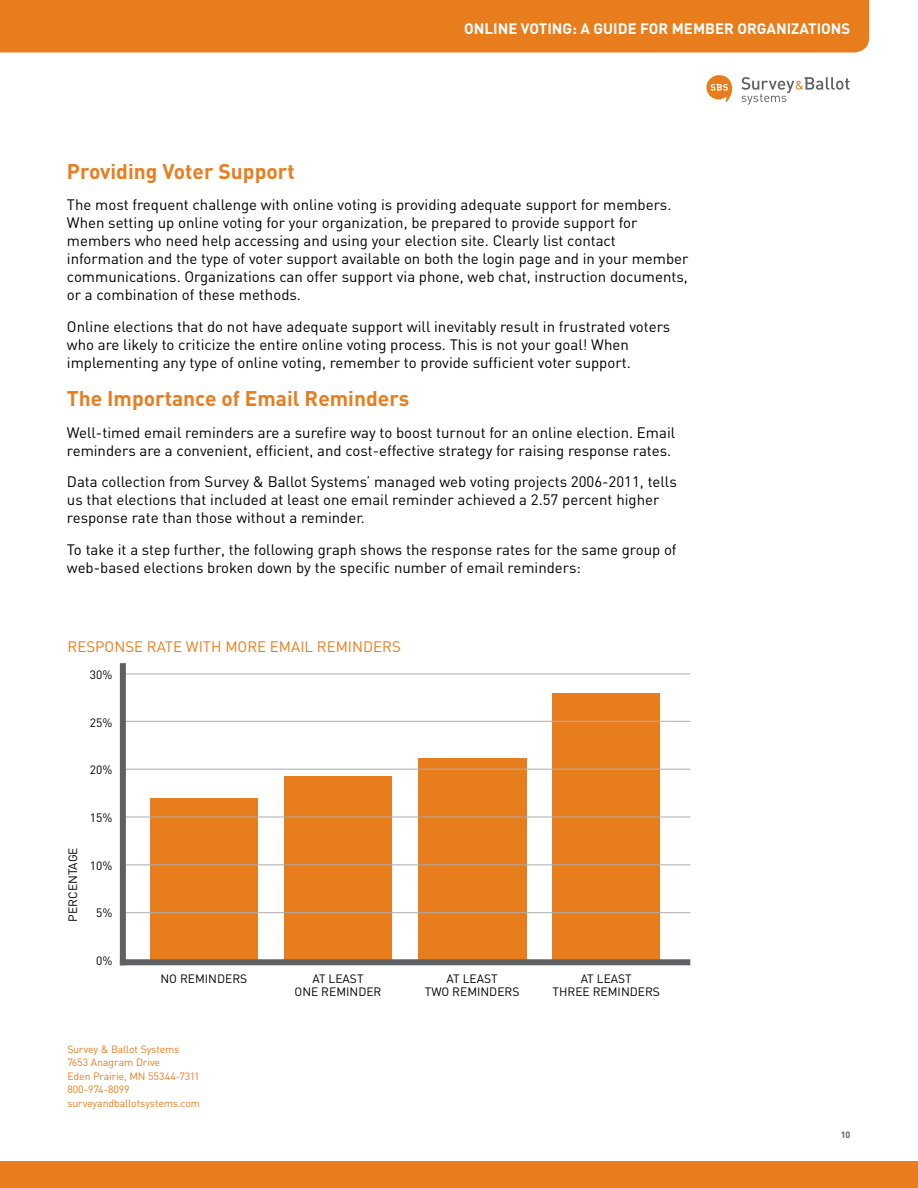
<style>
.page{position:relative;width:918px;height:1188px;background:#fff}
.page>*{position:absolute;margin:0;border:0;box-sizing:border-box;transform-origin:0 0}
.t1{font:700 21px "DIN";color:#e87d1e}
.t2{font:15px/18px "DIN";color:#000}
.t3{font:700 15px "DIN";color:#fff}
.t4{font:15px "DIN";color:#e87d1e}
.t5{font:12px/13.5px "DIN";color:#000;text-align:center}
.t6{font:10.5px/13.5px "DIN";letter-spacing:-.015em;color:#e87d1e}
.t7{font:700 9px "DIN";color:#5f6062}
</style>
<div class="page">
<div style="left:0;top:0;width:869px;height:52px;background:#e87d1e"></div>
<div style="left:0;top:1161px;width:918px;height:27px;background:#e87d1e"></div>
<svg style="left:706px;top:75px;width:27px;height:27px"></svg>
<svg style="left:741px;top:77px;width:109px;height:28px"></svg>
<div style="left:150px;top:798px;width:108px;height:162px;background:#e87d1e"></div>
<div style="left:284px;top:776px;width:108px;height:184px;background:#e87d1e"></div>
<div style="left:418px;top:758px;width:108px;height:202px;background:#e87d1e"></div>
<div style="left:552px;top:693px;width:108px;height:267px;background:#e87d1e"></div>
<div style="left:120px;top:959px;width:570px;height:6px;background:#5f6062"></div>
<hr style="left:120px;top:912px;width:570px;height:1px;background:#aaacaf">
<hr style="left:120px;top:864px;width:570px;height:1px;background:#aaacaf">
<hr style="left:120px;top:817px;width:570px;height:1px;background:#aaacaf">
<hr style="left:120px;top:769px;width:570px;height:1px;background:#aaacaf">
<hr style="left:120px;top:721px;width:570px;height:1px;background:#aaacaf">
<hr style="left:120px;top:674px;width:570px;height:1px;background:#aaacaf">
<div style="left:120px;top:663px;width:6px;height:302px;background:#5f6062"></div>
<p class="t3" style="left:464px;top:19px;width:388px">Online Voting: A Guide for Member Organizations</p>
<h1 class="t1" style="left:67px;top:158px;width:229px">Providing Voter Support</h1>
<p class="t2" style="left:67px;top:196px;width:623px">The most frequent challenge with online voting is providing adequate support for members.<br>When setting up online voting for your organization, be prepared to provide support for members who need help accessing and using your election site. Clearly list contact information and the type of voter support available on both the login page and in your member communications. Organizations can offer support via phone, web chat, instruction documents, or a combination of these methods.</p>
<p class="t2" style="left:67px;top:317px;width:605px">Online elections that do not have adequate support will inevitably result in frustrated voters who are likely to criticize the entire online voting process. This is not your goal! When implementing any type of online voting, remember to provide sufficient voter support.</p>
<h1 class="t1" style="left:67px;top:385px;width:344px">The I mportance of Email Reminders</h1>
<p class="t2" style="left:67px;top:423px;width:610px">Well-timed email reminders are a surefire way to boost turnout for an online election. Email reminders are a convenient, efficient, and cost-effective strategy for raising response rates.</p>
<p class="t2" style="left:67px;top:473px;width:611px">Data collection from Survey &amp; Ballot Systems’ managed web voting projects 2006-2011, tells us that elections that included at least one email reminder achieved a 2.57 percent higher response rate than those without a reminder.</p>
<p class="t2" style="left:67px;top:540px;width:611px">To take it a step further, the following graph shows the response rates for the same group of web-based elections broken down by the specific number of email reminders:</p>
<p class="t4" style="left:68px;top:637px;width:335px">RESPONSE RATE WITH MORE EMAIL REMINDERS</p>
<p class="t5" style="left:66px;top:922px;width:76px;rotate:-90deg">PERCENTAGE</p>
<p class="t5" style="left:90px;top:668px;width:24px">30%</p>
<p class="t5" style="left:90px;top:715px;width:24px">25%</p>
<p class="t5" style="left:90px;top:763px;width:24px">20%</p>
<p class="t5" style="left:90px;top:810px;width:24px">15%</p>
<p class="t5" style="left:90px;top:859px;width:24px">10%</p>
<p class="t5" style="left:96px;top:906px;width:18px">5%</p>
<p class="t5" style="left:96px;top:954px;width:18px">0%</p>
<p class="t5" style="left:160px;top:971px;width:88px">NO REMINDERS</p>
<p class="t5" style="left:295px;top:971px;width:88px">AT LEAST<br>ONE REMINDER</p>
<p class="t5" style="left:425px;top:971px;width:96px">AT LEAST<br>TWO REMINDERS</p>
<p class="t6" style="left:68px;top:1042px;width:134px">Survey &amp; Ballot Systems<br>7653 Anagram Drive<br>Eden Prairie, MN 55344-7311<br>800-974-8099 surveyandballotsystems.com</p>
<p class="t5" style="left:553px;top:971px;width:109px">AT LEAST<br>THREE REMINDERS</p>
<p class="t7" style="left:841px;top:1129px;width:11px">10</p>
</div>
